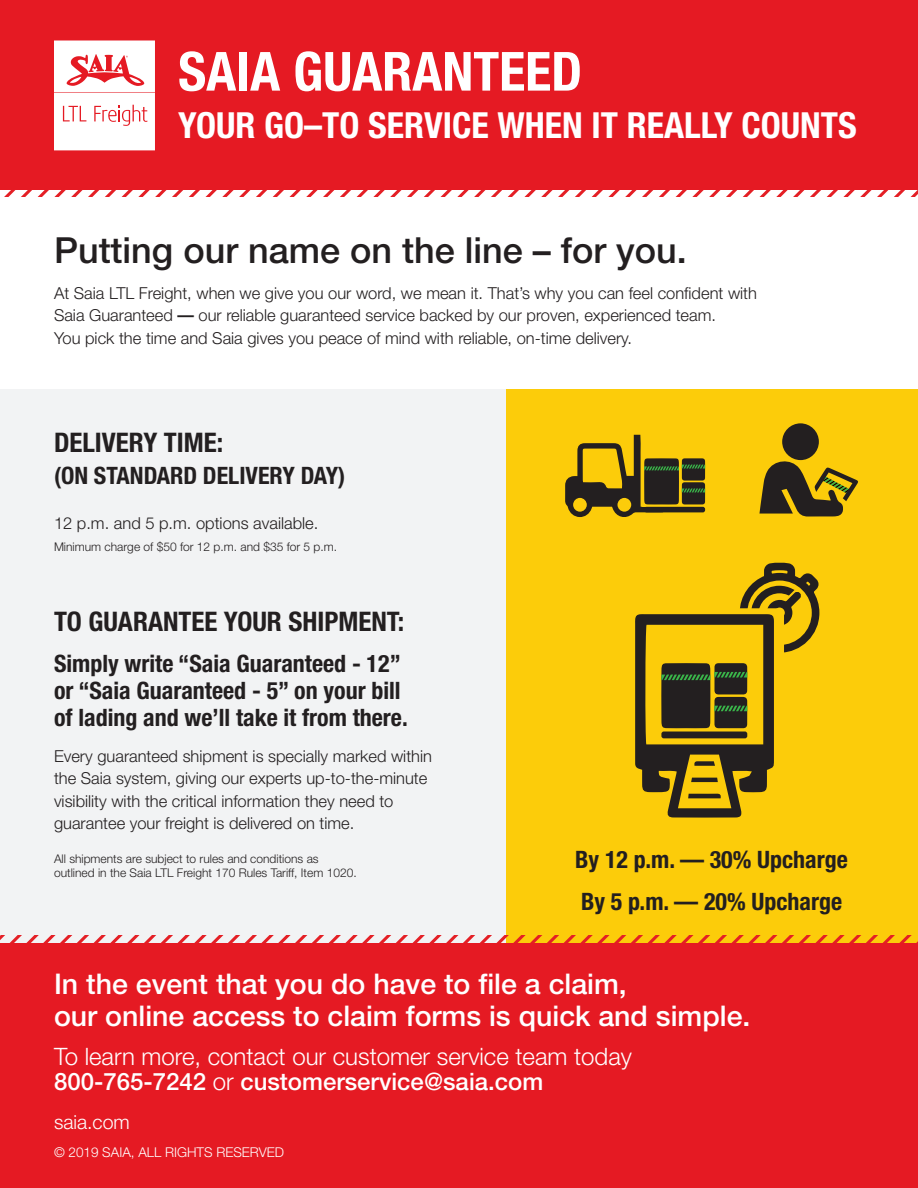
<style>
.page{position:relative;width:918px;height:1188px;background:#fff}
.page>*{position:absolute;margin:0;border:0;box-sizing:border-box;transform-origin:0 0}
.t1{font:700 condensed 54px "Helvetica Neue";color:#fff}
.t2{font:700 condensed 36px "Helvetica Neue";color:#fff}
.t3{font:500 36px "Helvetica Neue";color:#231f20}
.t4{font:500 28.5px/31.5px "Helvetica Neue";color:#fff}
.t5{font:700 condensed 27px "Helvetica Neue";color:#231f20}
.t6{font:700 condensed 24px/27px "Helvetica Neue";color:#231f20}
.t7{font:300 24px "Helvetica Neue";color:#fff}
.t8{font:500 24px "Helvetica Neue";color:#fff}
.t9{font:300 19.5px "Helvetica Neue";color:#fff}
.t10{font:300 16.5px/22.5px "Helvetica Neue";color:#231f20}
.t11{font:300 13.5px "Helvetica Neue";color:#fff}
.t12{font:300 12px/13.5px "Helvetica Neue";color:#231f20}
.s1{font-weight:700;font-stretch:condensed}
.s2{font-weight:300}
</style>
<div class="page">
<div style="left:0;top:0;width:918px;height:190px;background:#e51a23"></div>
<div style="left:0;top:943px;width:918px;height:245px;background:#e51a23"></div>
<svg style="left:4px;top:190px;width:914px;height:7px"></svg>
<svg style="left:54px;top:40px;width:101px;height:110px;background:#fbe2e3"></svg>
<div style="left:0;top:389px;width:507px;height:554px;background:#f2f3f4"></div>
<div style="left:507px;top:389px;width:411px;height:554px;background:#fccc0a"></div>
<svg style="left:0;top:935px;width:918px;height:8px"></svg>
<div style="left:782px;top:423px;width:37px;height:37px;background:#231f20;border-radius:50%"></div>
<svg style="left:759px;top:458px;width:99px;height:59px"></svg>
<svg style="left:565px;top:435px;width:140px;height:82px"></svg>
<div style="left:644px;top:507px;width:61px;height:5px;background:#231f20;border-radius:2px"></div>
<svg style="left:635px;top:562px;width:185px;height:256px"></svg>
<div style="left:661px;top:732px;width:86px;height:6px;background:#231f20;border-radius:2px"></div>
<p class="t1" style="left:178px;top:39px;width:405px">SAIA GUARANTEED</p>
<p class="t2" style="left:178px;top:103px;width:680px">YOUR GO–TO SERVICE WHEN IT REALLY COUNTS</p>
<p class="t3" style="left:54px;top:229px;width:634px">Putting our name on the line – for you.</p>
<p class="t10" style="left:54px;top:281px;width:705px">At Saia LTL Freight, when we give you our word, we mean it. That’s why you can feel confident with<br>Saia Guaranteed <span class="s1">—</span> our reliable guaranteed service backed by our proven, experienced team.</p>
<p class="t10" style="left:54px;top:326px;width:579px">You pick the time and Saia gives you peace of mind with reliable, on-time delivery.</p>
<p class="t5" style="left:54px;top:426px;width:171px">DELIVERY TIME:</p>
<p class="t6" style="left:54px;top:461px;width:293px">(ON STANDARD DELIVERY DAY)</p>
<p class="t10" style="left:54px;top:511px;width:266px">12 p.m. and 5 p.m. options available.</p>
<p class="t12" style="left:54px;top:540px;width:285px">Minimum charge of $50 for 12 p.m. and $35 for 5 p.m.</p>
<p class="t5" style="left:54px;top:606px;width:352px">TO GUARANTEE YOUR SHIPMENT:</p>
<p class="t6" style="left:54px;top:650px;width:355px">Simply write “Saia Guaranteed - 12” or “Saia Guaranteed - 5” on your bill of lading and we’ll take it from there.</p>
<p class="t10" style="left:54px;top:744px;width:380px">Every guaranteed shipment is specially marked within the Saia system, giving our experts up-to-the-minute visibility with the critical information they need to guarantee your freight is delivered on time.</p>
<p class="t12" style="left:54px;top:852px;width:304px">All shipments are subject to rules and conditions as outlined in the Saia LTL Freight 170 Rules Tariff, Item 1020.</p>
<p class="t6" style="left:575px;top:846px;width:274px">By 12 p.m. — 30% Upcharge</p>
<p class="t6" style="left:581px;top:888px;width:263px">By 5 p.m. — 20% Upcharge</p>
<p class="t4" style="left:54px;top:968px;width:698px">In the event that you do have to file a claim,<br>our online access to claim forms is quick and simple.</p>
<p class="t7" style="left:54px;top:1041px;width:579px">To learn more, contact our customer service team today</p>
<p class="t8" style="left:54px;top:1067px;width:491px">800-765-7242 <span class="s2">or</span> customerservice@saia.com</p>
<p class="t9" style="left:54px;top:1110px;width:77px">saia.com</p>
<p class="t11" style="left:54px;top:1144px;width:232px">© 2019 SAIA, ALL RIGHTS RESERVED</p>
</div>
